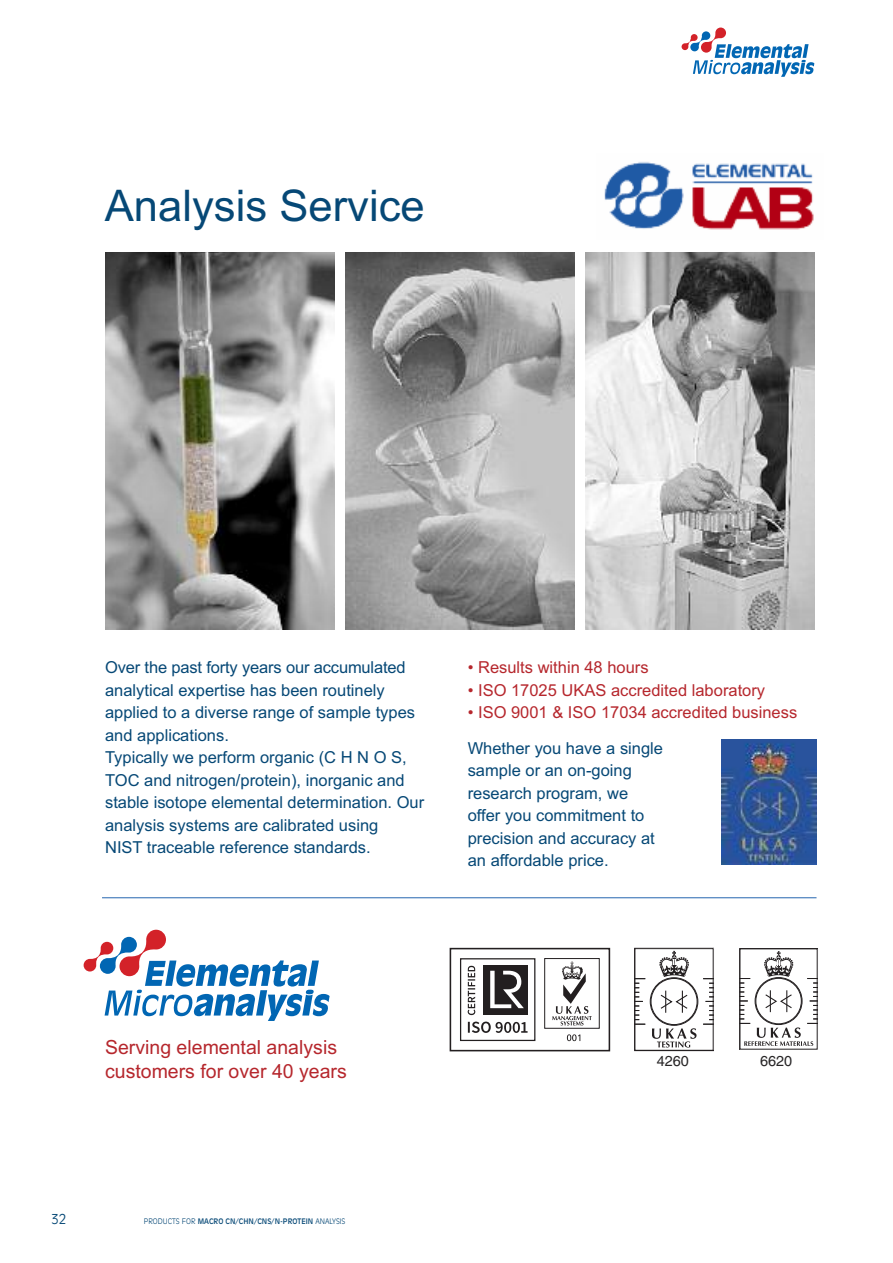
<style>
.page{position:relative;width:893px;height:1263px;background:#fff}
.page>*{position:absolute;margin:0;border:0;box-sizing:border-box;transform-origin:0 0}
.t1{font:43.65px "Arial";color:#064876}
.t2{font:19.5px/24px "Arial";color:#b6272d}
.t3{font:16.5px/22.5px "Arial";color:#064876}
.t4{font:16.5px "Arial";color:#b6272d}
.t5{font:14.4px "Helvetica";color:#272526}
.t6{font:300 13.5px "Incised 901 BT";color:#064876}
.t7{font:7.5px "Incised 901 BT";color:#064876}
.s1{font-weight:300}
</style>
<div class="page">
<svg style="left:682px;top:28px;width:132px;height:49px"></svg>
<svg style="left:84px;top:930px;width:246px;height:91px"></svg>
<img style="left:604px;top:161px;width:210px;height:69px">
<img style="left:585px;top:252px;width:230px;height:377px">
<img style="left:345px;top:252px;width:230px;height:377px">
<img style="left:105px;top:252px;width:229px;height:377px">
<img style="left:722px;top:739px;width:95px;height:125px">
<hr style="left:102px;top:897px;width:714px;height:1px;background:#2566b0">
<div style="left:739px;top:948px;width:79px;height:102px;border:2px solid #231f20"></div>
<svg style="left:740px;top:951px;width:78px;height:95px"></svg>
<div style="left:634px;top:948px;width:80px;height:103px;border:2px solid #231f20"></div>
<div style="left:635px;top:949px;width:78px;height:101px;background:#fff"></div>
<div style="left:635px;top:948px;width:78px;height:102px;border:1px solid #231f20"></div>
<svg style="left:659px;top:951px;width:30px;height:26px"></svg>
<div style="left:650px;top:978px;width:48px;height:47px;border:1px solid #231f20;border-radius:50%"></div>
<svg style="left:660px;top:990px;width:28px;height:23px"></svg>
<svg style="left:703px;top:978px;width:11px;height:47px"></svg>
<svg style="left:634px;top:978px;width:11px;height:47px"></svg>
<svg style="left:652px;top:1028px;width:44px;height:19px"></svg>
<div style="left:450px;top:948px;width:160px;height:103px;border:2px solid #231f20"></div>
<svg style="left:567px;top:1034px;width:13px;height:7px"></svg>
<div style="left:544px;top:958px;width:56px;height:71px;border:1px solid #231f20"></div>
<svg style="left:552px;top:961px;width:40px;height:64px"></svg>
<div style="left:460px;top:958px;width:75px;height:83px;border:1px solid #231f20"></div>
<svg style="left:468px;top:966px;width:7px;height:49px"></svg>
<div style="left:483px;top:966px;width:45px;height:49px;background:#231f20"></div>
<svg style="left:490px;top:971px;width:34px;height:37px"></svg>
<svg style="left:468px;top:1021px;width:60px;height:12px"></svg>
<h1 class="t1" style="left:105px;top:180px;width:322px">Analysis Service</h1>
<p class="t3" style="left:105px;top:656px;width:321px">Over the past forty years our accumulated analytical expertise has been routinely applied to a diverse range of sample types and applications.<br>Typically we perform organic (C H N O S, TOC and nitrogen/protein), inorganic and stable isotope elemental determination. Our analysis systems are calibrated using<br>NIST traceable reference standards.</p>
<p class="t4" style="left:468px;top:658px;width:182px">• Results within 48 hours</p>
<p class="t4" style="left:468px;top:681px;width:299px">• ISO 17025 UKAS accredited laboratory</p>
<p class="t4" style="left:468px;top:703px;width:331px">• ISO 9001 &amp; ISO 17034 accredited business</p>
<p class="t3" style="left:468px;top:737px;width:197px">Whether you have a single sample or an on-going research program, we offer you commitment to precision and accuracy at an affordable price.</p>
<p class="t2" style="left:105px;top:1036px;width:243px">Serving elemental analysis customers for over 40 years</p>
<p class="t6" style="left:51px;top:1211px;width:17px">32</p>
<p class="t7" style="left:144px;top:1217px;width:203px"><span class="s1">PRODUCTS FOR</span> MACRO CN/CHN/CNS/N-PROTEIN <span class="s1">ANALYSIS</span></p>
<p class="t5" style="left:657px;top:1053px;width:34px">4260</p>
<p class="t5" style="left:760px;top:1053px;width:34px">6620</p>
</div>
